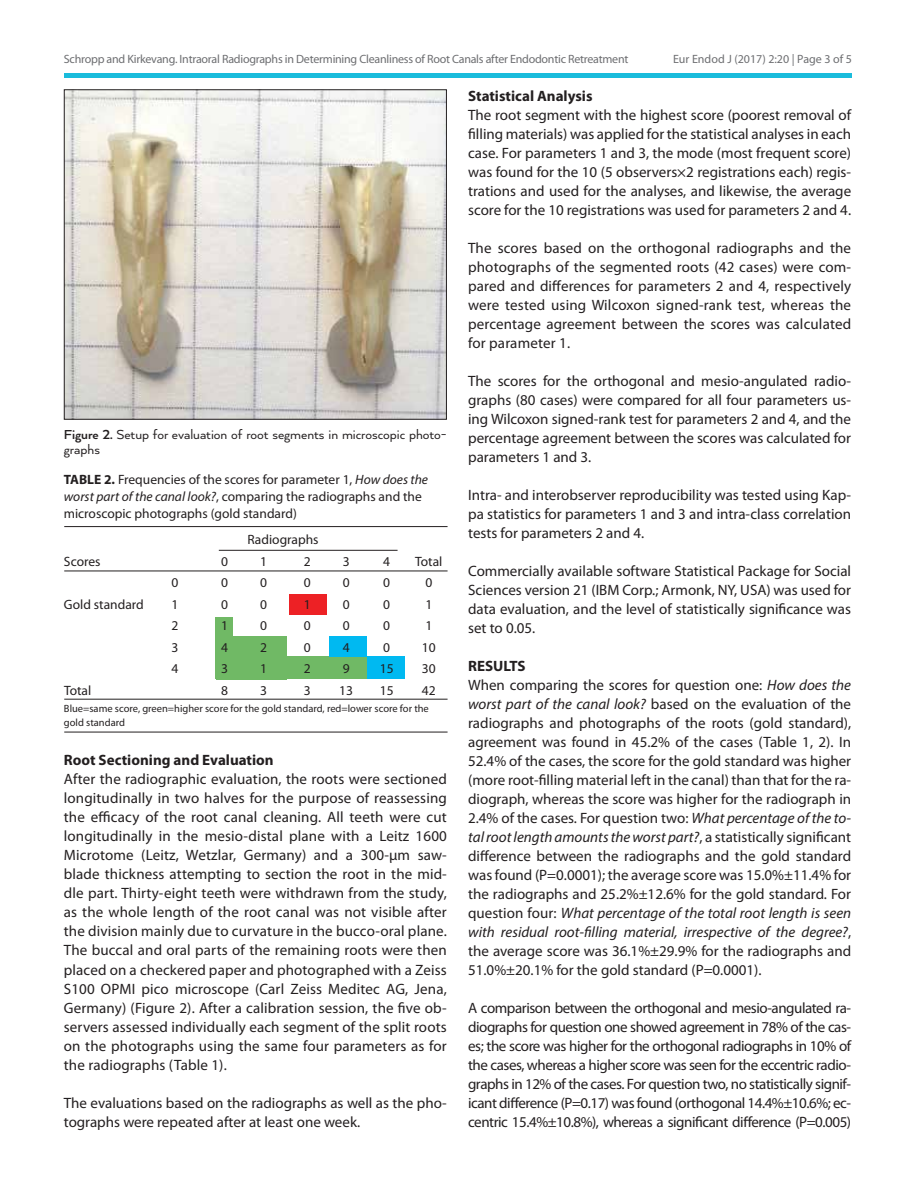
<style>
.page{position:relative;width:915px;height:1191px;background:#fff}
.page>*{position:absolute;margin:0;border:0;box-sizing:border-box;transform-origin:0 0}
.t1{font:15px/19px "Myriad Pro";color:#231f20;text-align:justify}
.t2{font:15px/15px "Arquitecta";color:#231f20}
.t3{font:700 15px "Myriad Pro";color:#231f20}
.t4{font:13.5px/17.2px "Myriad Pro";color:#231f20}
.t5{font:12px "Myriad Pro";letter-spacing:-.02em;color:#6d6e71}
.t6{font:12px "Myriad Pro";color:#6d6e71}
.t7{font:10.5px/13.5px "Myriad Pro";color:#231f20}
.s1{font-weight:700}
.s2{font-style:italic}
</style>
<div class="page">
<div style="left:64px;top:73px;width:786px;height:5px;background:#1abcdc"></div>
<img style="left:66px;top:91px;width:378px;height:327px">
<div style="left:64px;top:89px;width:382px;height:331px;border:1px solid #231f20"></div>
<div style="left:215px;top:617px;width:17px;height:62px;background:#70b965"></div>
<div style="left:216px;top:636px;width:71px;height:43px;background:#70b965"></div>
<div style="left:283px;top:656px;width:83px;height:23px;background:#70b965"></div>
<div style="left:329px;top:636px;width:37px;height:20px;background:#00b9f1"></div>
<div style="left:289px;top:594px;width:37px;height:20px;background:#ed2125"></div>
<div style="left:366px;top:656px;width:38px;height:23px;background:#00b9f1"></div>
<hr style="left:64px;top:732px;width:383px;height:1px;background:#231f20">
<hr style="left:64px;top:570px;width:383px;height:1px;background:#231f20">
<hr style="left:64px;top:699px;width:383px;height:1px;background:#231f20">
<hr style="left:219px;top:550px;width:178px;height:1px;background:#231f20">
<hr style="left:64px;top:526px;width:383px;height:1px;background:#231f20">
<p class="t5" style="left:64px;top:52px;width:566px">Schropp and Kirkevang. Intraoral Radiographs in Determining Cleanliness of Root Canals after Endodontic Retreatment</p>
<p class="t6" style="left:673px;top:52px;width:180px">Eur Endod J (2017) 2:20 | Page 3 of 5</p>
<p class="t2" style="left:64px;top:426px;width:384px"><span class="s1">Figure 2.</span> Setup for evaluation of root segments in microscopic photo&shy;graphs</p>
<p class="t4" style="left:64px;top:470px;width:365px"><span class="s1">TABLE 2.</span> Frequencies of the scores for parameter 1, <span class="s2">How does the worst part of the canal look?</span>, comparing the radiographs and the microscopic photographs (gold standard)</p>
<p class="t4" style="left:247px;top:530px;width:72px">Radiographs</p>
<p class="t4" style="left:64px;top:552px;width:38px">Scores</p>
<p class="t4" style="left:221px;top:552px;width:8px">0</p>
<p class="t4" style="left:260px;top:552px;width:8px">1</p>
<p class="t4" style="left:303px;top:552px;width:8px">2</p>
<p class="t4" style="left:342px;top:552px;width:8px">3</p>
<p class="t4" style="left:383px;top:552px;width:8px">4</p>
<p class="t4" style="left:415px;top:552px;width:29px">Total</p>
<p class="t4" style="left:171px;top:573px;width:8px">0</p>
<p class="t4" style="left:221px;top:573px;width:8px">0</p>
<p class="t4" style="left:260px;top:573px;width:8px">0</p>
<p class="t4" style="left:303px;top:573px;width:8px">0</p>
<p class="t4" style="left:342px;top:573px;width:8px">0</p>
<p class="t4" style="left:383px;top:573px;width:8px">0</p>
<p class="t4" style="left:425px;top:573px;width:8px">0</p>
<p class="t4" style="left:64px;top:595px;width:81px">Gold standard</p>
<p class="t4" style="left:171px;top:595px;width:8px">1</p>
<p class="t4" style="left:221px;top:595px;width:8px">0</p>
<p class="t4" style="left:260px;top:595px;width:8px">0</p>
<p class="t4" style="left:303px;top:595px;width:8px">1</p>
<p class="t4" style="left:342px;top:595px;width:8px">0</p>
<p class="t4" style="left:383px;top:595px;width:8px">0</p>
<p class="t4" style="left:425px;top:595px;width:8px">1</p>
<p class="t4" style="left:171px;top:616px;width:8px">2</p>
<p class="t4" style="left:221px;top:616px;width:8px">1</p>
<p class="t4" style="left:260px;top:616px;width:8px">0</p>
<p class="t4" style="left:303px;top:616px;width:8px">0</p>
<p class="t4" style="left:342px;top:616px;width:8px">0</p>
<p class="t4" style="left:383px;top:616px;width:8px">0</p>
<p class="t4" style="left:425px;top:616px;width:8px">1</p>
<p class="t4" style="left:171px;top:638px;width:8px">3</p>
<p class="t4" style="left:221px;top:638px;width:8px">4</p>
<p class="t4" style="left:260px;top:638px;width:8px">2</p>
<p class="t4" style="left:303px;top:638px;width:8px">0</p>
<p class="t4" style="left:342px;top:638px;width:8px">4</p>
<p class="t4" style="left:383px;top:638px;width:8px">0</p>
<p class="t4" style="left:422px;top:638px;width:15px">10</p>
<p class="t4" style="left:171px;top:659px;width:8px">4</p>
<p class="t4" style="left:221px;top:659px;width:8px">3</p>
<p class="t4" style="left:260px;top:659px;width:8px">1</p>
<p class="t4" style="left:303px;top:659px;width:8px">2</p>
<p class="t4" style="left:342px;top:659px;width:8px">9</p>
<p class="t4" style="left:380px;top:659px;width:15px">15</p>
<p class="t4" style="left:422px;top:659px;width:15px">30</p>
<p class="t4" style="left:64px;top:681px;width:29px">Total</p>
<p class="t4" style="left:221px;top:681px;width:8px">8</p>
<p class="t4" style="left:260px;top:681px;width:8px">3</p>
<p class="t4" style="left:303px;top:681px;width:8px">3</p>
<p class="t4" style="left:339px;top:681px;width:15px">13</p>
<p class="t4" style="left:380px;top:681px;width:15px">15</p>
<p class="t4" style="left:422px;top:681px;width:15px">42</p>
<p class="t7" style="left:64px;top:702px;width:366px">Blue=same score, green=higher score for the gold standard, red=lower score for the gold standard</p>
<p class="t3" style="left:64px;top:749px;width:211px">Root Sectioning and Evaluation</p>
<p class="t1" style="left:64px;top:769px;width:384px">After the radiographic evaluation, the roots were sectioned longitudinally in two halves for the purpose of reassessing the efficacy of the root canal cleaning. All teeth were cut longitudinally in the mesio-distal plane with a Leitz 1600<br>Microtome (Leitz, Wetzlar, Germany) and a 300-µm saw&shy;blade thickness attempting to section the root in the mid&shy;dle part. Thirty-eight teeth were withdrawn from the study, as the whole length of the root canal was not visible after the division mainly due to curvature in the bucco-oral plane.<br>The buccal and oral parts of the remaining roots were then placed on a checkered paper and photographed with a Zeiss S100 OPMI pico microscope (Carl Zeiss Meditec AG, Jena, Germany) (Figure 2). After a calibration session, the five ob&shy;servers assessed individually each segment of the split roots on the photographs using the same four parameters as for the radiographs (Table 1).</p>
<p class="t1" style="left:64px;top:1093px;width:384px">The evaluations based on the radiographs as well as the pho&shy;tographs were repeated after at least one week.</p>
<p class="t3" style="left:468px;top:86px;width:126px">Statistical Analysis</p>
<p class="t1" style="left:468px;top:105px;width:384px">The root segment with the highest score (poorest removal of filling materials) was applied for the statistical analyses in each case. For parameters 1 and 3, the mode (most frequent score) was found for the 10 (5 observers×2 registrations each) regis&shy;trations and used for the analyses, and likewise, the average score for the 10 registrations was used for parameters 2 and 4.</p>
<p class="t1" style="left:468px;top:238px;width:384px">The scores based on the orthogonal radiographs and the photographs of the segmented roots (42 cases) were com&shy;pared and differences for parameters 2 and 4, respectively were tested using Wilcoxon signed-rank test, whereas the percentage agreement between the scores was calculated for parameter 1.</p>
<p class="t1" style="left:468px;top:371px;width:384px">The scores for the orthogonal and mesio-angulated radio&shy;graphs (80 cases) were compared for all four parameters us&shy;ing Wilcoxon signed-rank test for parameters 2 and 4, and the percentage agreement between the scores was calculated for parameters 1 and 3.</p>
<p class="t1" style="left:468px;top:485px;width:384px">Intra- and interobserver reproducibility was tested using Kap&shy;pa statistics for parameters 1 and 3 and intra-class correlation tests for parameters 2 and 4.</p>
<p class="t1" style="left:468px;top:561px;width:384px">Commercially available software Statistical Package for Social Sciences version 21 (IBM Corp.; Armonk, NY, USA) was used for data evaluation, and the level of statistically significance was set to 0.05.</p>
<p class="t1" style="left:468px;top:656px;width:384px;text-align:left"><span class="s1">RESULTS<br></span>When comparing the scores for question one: <span class="s2">How does the worst part of the canal look?</span> based on the evaluation of the radiographs and photographs of the roots (gold standard), agreement was found in 45.2% of the cases (Table 1, 2). In 52.4% of the cases, the score for the gold standard was higher (more root-filling material left in the canal) than that for the ra&shy;diograph, whereas the score was higher for the radiograph in 2.4% of the cases. For question two: <span class="s2">What percentage of the to&shy;tal root length amounts the worst part?</span>, a statistically significant difference between the radiographs and the gold standard was found (P=0.0001); the average score was 15.0%±11.4% for the radiographs and 25.2%±12.6% for the gold standard. For question four: <span class="s2">What percentage of the total root length is seen with residual root-filling material, irrespective of the degree?</span>, the average score was 36.1%±29.9% for the radiographs and 51.0%±20.1% for the gold standard (P=0.0001).</p>
<p class="t1" style="left:468px;top:998px;width:384px">A comparison between the orthogonal and mesio-angulated ra&shy;diographs for question one showed agreement in 78% of the cas&shy;es; the score was higher for the orthogonal radiographs in 10% of the cases, whereas a higher score was seen for the eccentric radio&shy;graphs in 12% of the cases. For question two, no statistically signif&shy;icant difference (P=0.17) was found (orthogonal 14.4%±10.6%; ec&shy;centric 15.4%±10.8%), whereas a significant difference (P=0.005)</p>
</div>
